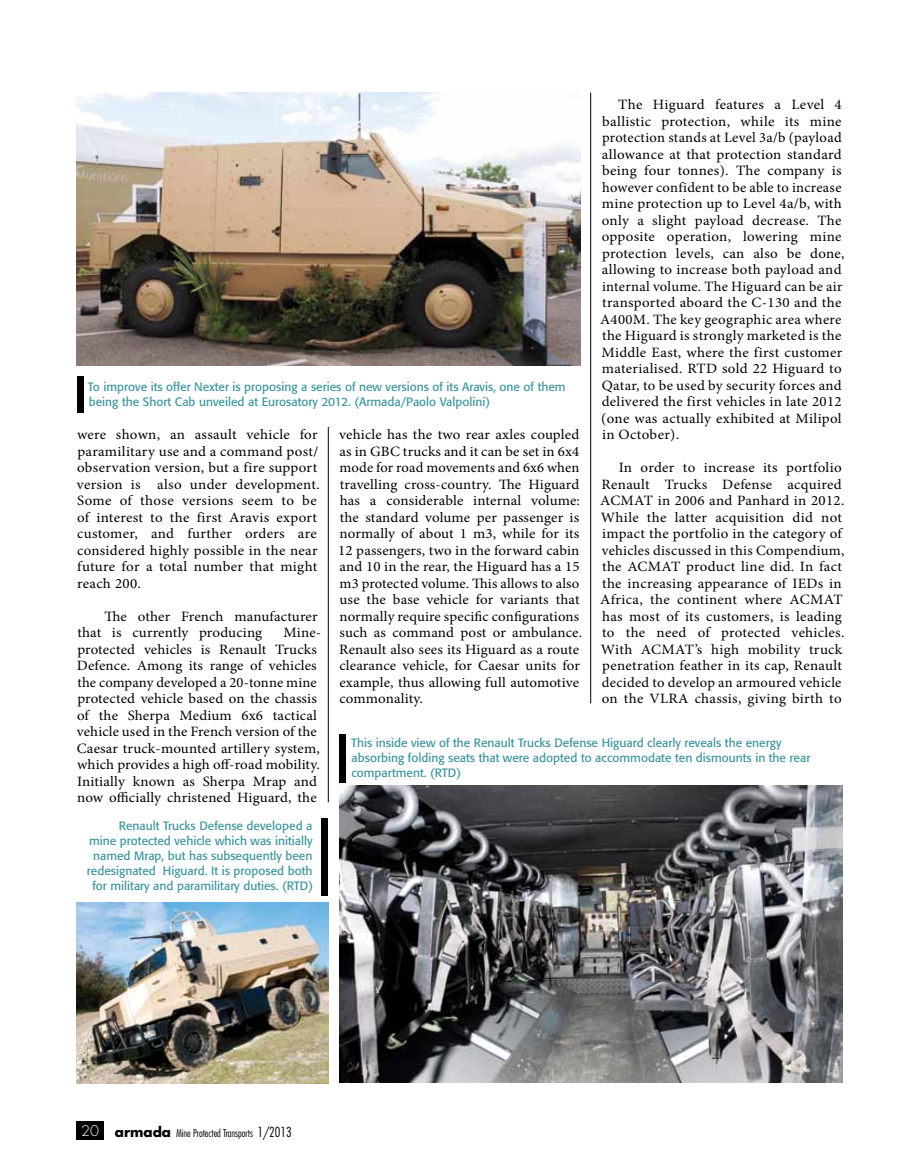
<style>
.page{position:relative;width:919px;height:1174px;background:#fff}
.page>*{position:absolute;margin:0;border:0;box-sizing:border-box;transform-origin:0 0}
.t1{font:14.25px/16.5px "Minion Pro";letter-spacing:.015em;color:#000;scale:1.05 1}
.t2{font:12px/15px "Formata";color:#3d949e}
.t3{font:300 condensed 10.5px "Futura";color:#000}
.s1{font-stretch:normal;font-size:14.4px;color:#fff}
.s2{font-weight:700;font-stretch:normal;font-size:13.5px}
.s3{font-size:13.5px}
</style>
<div class="page">
<div style="left:77px;top:1122px;width:27px;height:18px;background:#000"></div>
<hr style="left:328px;top:427px;width:1px;height:375px;background:#000">
<hr style="left:590px;top:93px;width:1px;height:610px;background:#000">
<img style="left:77px;top:93px;width:503px;height:272px">
<div style="left:77px;top:376px;width:6px;height:36px;background:#000"></div>
<img style="left:77px;top:902px;width:251px;height:181px">
<div style="left:322px;top:817px;width:6px;height:78px;background:#000"></div>
<img style="left:339px;top:786px;width:503px;height:297px">
<div style="left:339px;top:734px;width:6px;height:48px;background:#000"></div>
<p class="t1" style="left:600px;top:96px;width:234px;text-indent:18px">The Higuard features a Level 4 ballistic protection, while its mine protection stands at Level 3a/b (payload allowance at that protection standard being four tonnes). The company is however confident to be able to increase mine protection up to Level 4a/b, with only a slight payload decrease. The opposite operation, lowering mine protection levels, can also be done, allowing to increase both payload and internal volume. The Higuard can be air transported aboard the C-130 and the A400M. The key geographic area where the Higuard is strongly marketed is the Middle East, where the first customer materialised. RTD sold 22 Higuard to Qatar, to be used by security forces and delivered the first vehicles in late 2012 (one was actually exhibited at Milipol in October).</p>
<p class="t1" style="left:600px;top:459px;width:234px;text-indent:19px">In order to increase its portfolio Renault Trucks Defense acquired ACMAT in 2006 and Panhard in 2012.<br>While the latter acquisition did not impact the portfolio in the category of vehicles discussed in this Compendium, the ACMAT product line did. In fact the increasing appearance of IEDs in Africa, the continent where ACMAT has most of its customers, is leading to the need of protected vehicles.<br>With ACMAT’s high mobility truck penetration feather in its cap, Renault decided to develop an armoured vehicle on the VLRA chassis, giving birth to</p>
<p class="t2" style="left:88px;top:379px;width:479px">To improve its offer Nexter is proposing a series of new versions of its Aravis, one of them being the Short Cab unveiled at Eurosatory 2012. (Armada/Paolo Valpolini)</p>
<p class="t1" style="left:77px;top:426px;width:233px">were shown, an assault vehicle for paramilitary use and a command post/ observation version, but a fire support version is also under development.<br>Some of those versions seem to be of interest to the first Aravis export customer, and further orders are considered highly possible in the near future for a total number that might reach 200.</p>
<p class="t1" style="left:77px;top:608px;width:230px;text-indent:27px">The other French manufacturer that is currently producing</p>
<p class="t1" style="left:338px;top:426px;width:234px">vehicle has the two rear axles coupled as in GBC trucks and it can be set in 6x4 mode for road movements and 6x6 when travelling cross-country. The Higuard has a considerable internal volume: the standard volume per passenger is normally of about 1 m3, while for its 12 passengers, two in the forward cabin and 10 in the rear, the Higuard has a 15 m3 protected volume. This allows to also use the base vehicle for variants that normally require specific configurations such as command post or ambulance.<br>Renault also sees its Higuard as a route clearance vehicle, for Caesar units for example, thus allowing full automotive commonality.</p>
<p class="t1" style="left:77px;top:624px;width:234px;text-indent:207px">Mine&shy;protected vehicles is Renault Trucks Defence. Among its range of vehicles the company developed a 20-tonne mine protected vehicle based on the chassis of the Sherpa Medium 6x6 tactical vehicle used in the French version of the Caesar truck-mounted artillery system, which provides a high off-road mobility.<br>Initially known as Sherpa Mrap and now officially christened Higuard, the</p>
<p class="t2" style="left:351px;top:735px;width:460px">This inside view of the Renault Trucks Defense Higuard clearly reveals the energy absorbing folding seats that were adopted to accommodate ten dismounts in the rear compartment. (RTD)</p>
<p class="t2" style="left:87px;top:817px;width:228px;text-align:right">Renault Trucks Defense developed a<br>mine protected vehicle which was initially named Mrap, but has subsequently been redesignated Higuard. It is proposed both for military and paramilitary duties. (RTD)</p>
<p class="t3" style="left:81px;top:1126px;width:212px"><span class="s1">20</span> <span class="s2">armada</span> Mine Protected Transports <span class="s3">1/2013</span></p>
</div>
